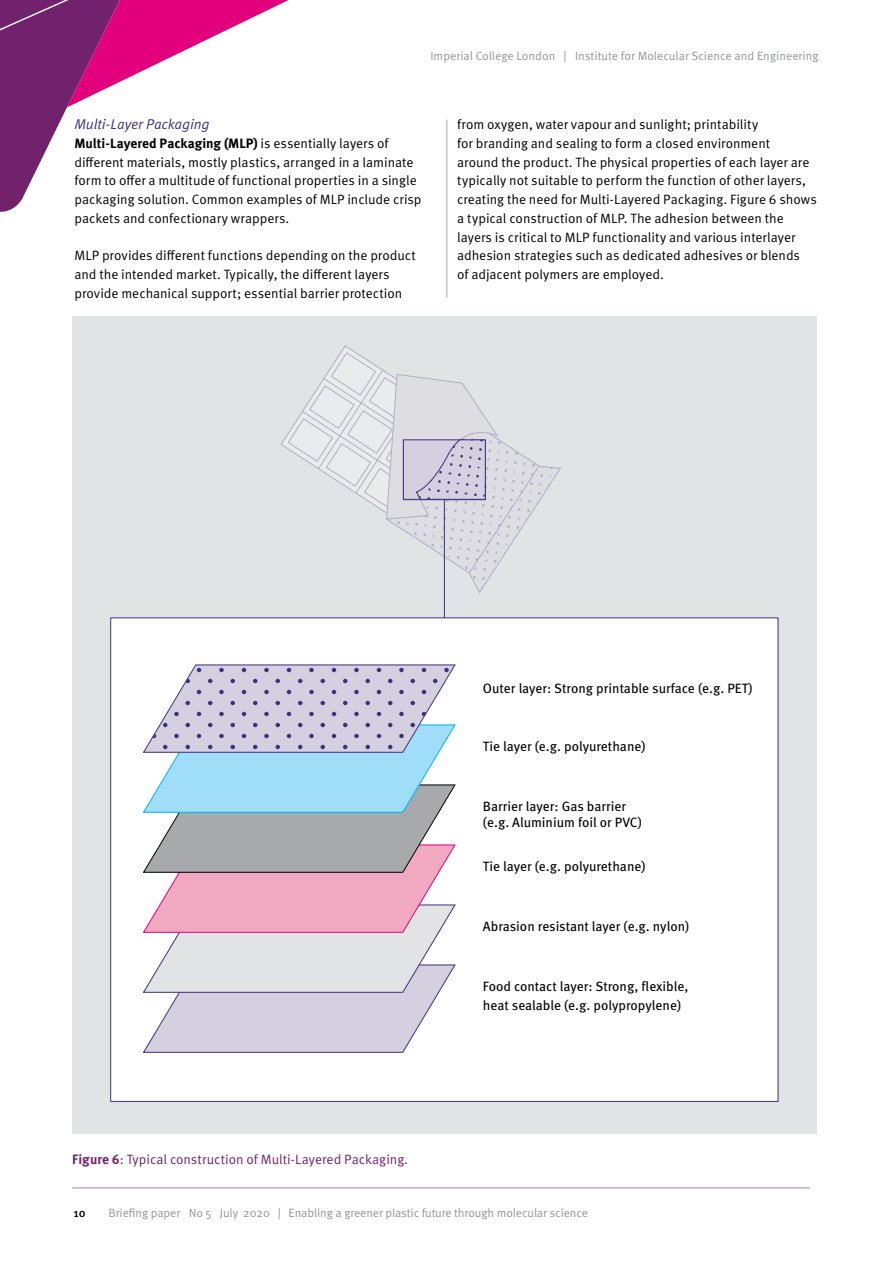
<style>
.page{position:relative;width:893px;height:1263px;background:#fff}
.page>*{position:absolute;margin:0;border:0;box-sizing:border-box;transform-origin:0 0}
.t1{font:14.25px "Meta OT Norm Ita";letter-spacing:-.01em;color:#3e307d}
.t2{font:13.5px/18.8px "Meta OT Norm";letter-spacing:-.005em;color:#000}
.t3{font:13.5px/15.5px "Meta OT";color:#000}
.t4{font:13.5px "Meta OT Norm";color:#72216d}
.t5{font:700 13.5px "Meta OT";color:#000}
.t6{font:12px "Meta OT Norm";letter-spacing:-.01em;color:#939598}
.t7{font:500 12px "Meta OT";color:#000}
.s1{font-family:"Meta OT Norm";font-weight:400}
.s2{font-family:"Meta OT";font-weight:700}
</style>
<div class="page">
<svg style="left:143px;top:0;width:146px;height:71px"></svg>
<svg style="left:0;top:0;width:143px;height:212px"></svg>
<div style="left:72px;top:316px;width:744px;height:818px;background:#e2e3e4"></div>
<hr style="left:444px;top:470px;width:1px;height:158px;background:#3e307d">
<div style="left:111px;top:618px;width:667px;height:483px;background:#fff"></div>
<svg style="left:142px;top:664px;width:314px;height:389px;background:#ccc9d8"></svg>
<svg style="left:281px;top:345px;width:280px;height:248px"></svg>
<div style="left:403px;top:439px;width:83px;height:61px;border:1px solid #3e307d"></div>
<hr style="left:72px;top:1187px;width:738px;height:1px;background:#a881a4">
<hr style="left:446px;top:120px;width:1px;height:178px;background:#a7a9ac">
<p class="t6" style="left:430px;top:49px;width:390px">Imperial College London | Institute for Molecular Science and Engineering</p>
<p class="t1" style="left:74px;top:116px;width:137px">Multi-Layer Packaging</p>
<p class="t5" style="left:74px;top:135px;width:316px">Multi-Layered Packaging (MLP) <span class="s1">is essentially layers of</span></p>
<p class="t2" style="left:74px;top:153px;width:349px">different materials, mostly plastics, arranged in a laminate form to offer a multitude of functional properties in a single packaging solution. Common examples of MLP include crisp packets and confectionary wrappers.</p>
<p class="t2" style="left:74px;top:246px;width:343px">MLP provides different functions depending on the product and the intended market. Typically, the different layers provide mechanical support; essential barrier protection</p>
<p class="t2" style="left:457px;top:115px;width:361px">from oxygen, water vapour and sunlight; printability<br>for branding and sealing to form a closed environment<br>around the product. The physical properties of each layer are typically not suitable to perform the function of other layers, creating the need for Multi-Layered Packaging. Figure 6 shows a typical construction of MLP. The adhesion between the layers is critical to MLP functionality and various interlayer adhesion strategies such as dedicated adhesives or blends<br>of adjacent polymers are employed.</p>
<p class="t4" style="left:72px;top:1151px;width:337px"><span class="s2">Figure 6</span>: Typical construction of Multi-Layered Packaging.</p>
<p class="t3" style="left:483px;top:681px;width:271px">Outer layer: Strong printable surface (e.g. PET)</p>
<p class="t3" style="left:483px;top:739px;width:164px">Tie layer (e.g. polyurethane)</p>
<p class="t3" style="left:483px;top:799px;width:160px">Barrier layer: Gas barrier (e.g. Aluminium foil or PVC)</p>
<p class="t3" style="left:483px;top:859px;width:164px">Tie layer (e.g. polyurethane)</p>
<p class="t3" style="left:483px;top:919px;width:208px">Abrasion resistant layer (e.g. nylon)</p>
<p class="t3" style="left:483px;top:977px;width:207px;line-height:18.5px">Food contact layer: Strong, flexible, heat sealable (e.g. polypropylene)</p>
<p class="t7" style="left:73px;top:1205px;width:14px">10</p>
<p class="t6" style="left:109px;top:1205px;width:481px">Briefing paper No 5 July 2020 | Enabling a greener plastic future through molecular science</p>
</div>
